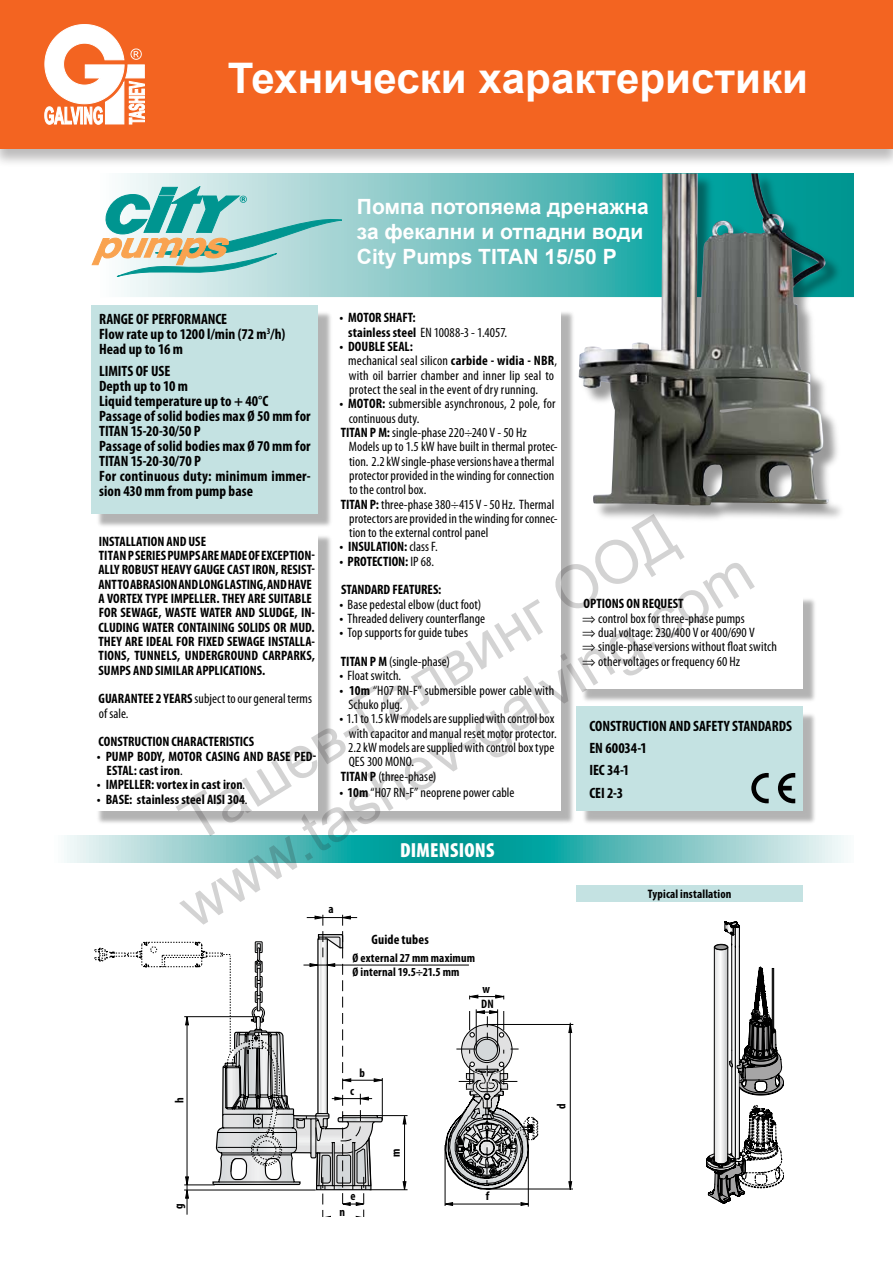
<style>
.page{position:relative;width:893px;height:1263px;background:#fff}
.page>*{position:absolute;margin:0;border:0;box-sizing:border-box;transform-origin:0 0}
.t1{font:60px/71.7px "Arial";color:#231f20;text-align:center}
.t2{font:700 42.15px "Arial";color:#fff}
.Zaglavie{font:700 21px/25.2px "Arial";color:#fff}
.t3{font:900 condensed 20.4px "Myriad Pro";letter-spacing:.01em;color:#fff}
.t4{font:700 condensed 15px/15px "Myriad Pro";letter-spacing:.005em;color:#000}
.t5{font:condensed 13.65px/14.4px "Myriad Pro";letter-spacing:.005em;color:#000}
.t6{font:700 condensed 13.65px/14.4px "Myriad Pro";color:#000}
.t7{font:700 condensed 12.3px/15px "Myriad Pro";letter-spacing:.01em;color:#000}
.s1{font-weight:400}
.s2{font-weight:700}
</style>
<div class="page">
<div style="left:0;top:0;width:893px;height:167px;background:#231f20;opacity:.3"></div>
<div style="left:0;top:0;width:893px;height:149px;background:#f36421"></div>
<svg style="left:45px;top:24px;width:100px;height:100px"></svg>
<svg style="left:91px;top:173px;width:762px;height:124px;background:#88c9c8"></svg>
<svg style="left:92px;top:186px;width:250px;height:91px;background:#a1cec6"></svg>
<svg style="left:64px;top:835px;width:780px;height:27px;background:#66c0bf"></svg>
<div style="left:96px;top:533px;width:237px;height:292px;background:#000;opacity:.3"></div>
<div style="left:91px;top:529px;width:227px;height:282px;background:#fff"></div>
<div style="left:581px;top:711px;width:236px;height:114px;background:#000;opacity:.3"></div>
<div style="left:576px;top:707px;width:227px;height:104px;background:#c4e2e2"></div>
<div style="left:96px;top:310px;width:237px;height:219px;background:#000;opacity:.3"></div>
<div style="left:91px;top:305px;width:227px;height:209px;background:#c4e2e2"></div>
<div style="left:338px;top:310px;width:237px;height:515px;background:#000;opacity:.3"></div>
<div style="left:334px;top:305px;width:227px;height:506px;background:#fff"></div>
<div style="left:581px;top:596px;width:237px;height:108px;background:#000;opacity:.3"></div>
<div style="left:576px;top:592px;width:227px;height:97px;background:#fff"></div>
<div style="left:576px;top:885px;width:227px;height:17px;background:#c4e2e2"></div>
<svg style="left:706px;top:921px;width:78px;height:282px"></svg>
<hr style="left:486px;top:1189px;width:87px;height:1px;background:#000">
<hr style="left:570px;top:1023px;width:1px;height:165px;background:#000">
<svg style="left:403px;top:1116px;width:3px;height:8px"></svg>
<hr style="left:404px;top:1122px;width:1px;height:65px;background:#000">
<hr style="left:376px;top:1115px;width:32px;height:1px;background:#000">
<hr style="left:370px;top:1189px;width:38px;height:1px;background:#000">
<hr style="left:303px;top:965px;width:166px;height:1px;background:#000">
<svg style="left:403px;top:1181px;width:3px;height:9px"></svg>
<svg style="left:568px;top:1025px;width:4px;height:8px"></svg>
<svg style="left:568px;top:1181px;width:4px;height:9px"></svg>
<hr style="left:486px;top:1024px;width:87px;height:1px;background:#000">
<hr style="left:452px;top:1204px;width:69px;height:1px;background:#000">
<svg style="left:521px;top:1202px;width:7px;height:4px"></svg>
<svg style="left:446px;top:1202px;width:7px;height:4px"></svg>
<hr style="left:445px;top:1145px;width:1px;height:61px;background:#000">
<hr style="left:528px;top:1145px;width:1px;height:61px;background:#000">
<svg style="left:94px;top:914px;width:289px;height:303px"></svg>
<svg style="left:445px;top:994px;width:93px;height:195px"></svg>
<div style="left:474px;top:1037px;width:26px;height:26px;border:1px solid #000;border-radius:50%"></div>
<svg style="left:751px;top:773px;width:18px;height:30px"></svg>
<svg style="left:778px;top:773px;width:17px;height:30px"></svg>
<div style="left:580px;top:173px;width:266px;height:351px;background:#000;opacity:.4"></div>
<img style="left:579px;top:173px;width:250px;height:332px">
<h2 class="t2" style="left:228px;top:50px;width:582px">Технически характеристики</h2>
<p class="Zaglavie" style="left:357px;top:194px;width:293px">Помпа потопяема дренажна за фекални и отпадни води<br>City Pumps TITAN 15/50 P</p>
<p class="t6" style="left:348px;top:310px;width:161px;text-indent:-9px">• MOTOR SHAFT:<br>stainless steel <span class="s1">EN 10088-3 - 1.4057.</span></p>
<p class="t5" style="left:348px;top:339px;width:210px;text-indent:-9px"><span class="s2">• DOUBLE SEAL:<br></span>mechanical seal silicon <span class="s2">carbide - widia - NBR</span>, with oil barrier chamber and inner lip seal to protect the seal in the event of dry running.</p>
<p class="t5" style="left:339px;top:396px;width:218px"><span class="s2">• MOTOR:</span> submersible asynchronous, 2 pole, for</p>
<p class="t5" style="left:349px;top:411px;width:72px">continuous duty.</p>
<p class="t5" style="left:341px;top:425px;width:187px"><span class="s2">TITAN P M:</span> single-phase 220÷240 V - 50 Hz</p>
<p class="t5" style="left:349px;top:439px;width:210px">Models up to 1.5 kW have built in thermal protec-</p>
<p class="t5" style="left:349px;top:454px;width:207px">tion. 2.2 kW single-phase versions have a thermal</p>
<p class="t5" style="left:349px;top:468px;width:207px">protector provided in the winding for connection</p>
<p class="t5" style="left:349px;top:482px;width:79px">to the control box.</p>
<p class="t5" style="left:341px;top:497px;width:215px"><span class="s2">TITAN P:</span> three-phase 380÷415 V - 50 Hz. Thermal</p>
<p class="t5" style="left:349px;top:511px;width:210px">protectors are provided in the winding for connec-</p>
<p class="t5" style="left:349px;top:525px;width:141px">tion to the external control panel</p>
<p class="t6" style="left:339px;top:539px;width:100px">• INSULATION: <span class="s1">class F.</span></p>
<p class="t6" style="left:339px;top:547px;width:104px;line-height:28.7px">• PROTECTION: <span class="s1">IP 68.<br></span>STANDARD FEATURES:</p>
<p class="t5" style="left:339px;top:597px;width:143px"><span class="s2">•</span> Base pedestal elbow (duct foot)</p>
<p class="t5" style="left:339px;top:611px;width:147px"><span class="s2">•</span> Threaded delivery counterflange</p>
<p class="t5" style="left:339px;top:618px;width:130px;line-height:28.7px"><span class="s2">•</span> Top supports for guide tubes<br><span class="s2">TITAN P M</span> (single-phase)</p>
<p class="t5" style="left:339px;top:668px;width:63px"><span class="s2">•</span> Float switch.</p>
<p class="t5" style="left:348px;top:683px;width:207px;text-indent:-9px"><span class="s2">• 10m</span> “H07 RN-F” submersible power cable with<br>Schuko plug.</p>
<p class="t5" style="left:339px;top:711px;width:217px"><span class="s2">•</span> 1.1 to 1.5 kW models are supplied with control box</p>
<p class="t5" style="left:349px;top:726px;width:209px">with capacitor and manual reset motor protector.</p>
<p class="t5" style="left:348px;top:740px;width:208px">2.2 kW models are supplied with control box type</p>
<p class="t5" style="left:349px;top:754px;width:67px">QES 300 MONO.</p>
<p class="t5" style="left:341px;top:769px;width:97px"><span class="s2">TITAN P</span> (three-phase)</p>
<p class="t5" style="left:339px;top:785px;width:177px"><span class="s2">• 10m</span> “H07 RN-F” neoprene power cable</p>
<p class="t4" style="left:99px;top:312px;width:188px">RANGE OF PERFORMANCE<br>Flow rate up to 1200 l/min (72 m<sup>3</sup>/h)<br>Head up to 16 m</p>
<p class="t4" style="left:99px;top:363px;width:213px">LIMITS OF USE<br>Depth up to 10 m<br>Liquid temperature up to + 40°C<br>Passage of solid bodies max Ø 50 mm for<br>TITAN 15-20-30/50 P<br>Passage of solid bodies max Ø 70 mm for<br>TITAN 15-20-30/70 P<br>For continuous duty: minimum immer&shy;sion 430 mm from pump base</p>
<h1 class="t1" style="left:128px;top:817px;width:662px;rotate:-31deg">Ташев-Галвинг ООД www.tashev-galving.com</h1>
<p class="t6" style="left:98px;top:534px;width:218px">INSTALLATION AND USE<br>TITAN P SERIES PUMPS ARE MADE OF EXCEPTION-ALLY ROBUST HEAVY GAUGE CAST IRON, RESIST-ANT TO ABRASION AND LONG LASTING, AND HAVE A VORTEX TYPE IMPELLER. THEY ARE SUITABLE FOR SEWAGE, WASTE WATER AND SLUDGE, IN-CLUDING WATER CONTAINING SOLIDS OR MUD.<br>THEY ARE IDEAL FOR FIXED SEWAGE INSTALLA-TIONS, TUNNELS, UNDERGROUND CARPARKS, SUMPS AND SIMILAR APPLICATIONS.</p>
<p class="t5" style="left:99px;top:691px;width:215px"><span class="s2">GUARANTEE 2 YEARS</span> subject to our general terms of sale.</p>
<p class="t6" style="left:99px;top:734px;width:157px">CONSTRUCTION CHARACTERISTICS</p>
<p class="t6" style="left:107px;top:748px;width:211px;text-indent:-10px">• PUMP BODY, MOTOR CASING AND BASE PED-<br>ESTAL: cast iron<span class="s1">.</span></p>
<p class="t6" style="left:97px;top:777px;width:150px">• IMPELLER:vortex in cast iron<span class="s1">.</span></p>
<p class="t6" style="left:97px;top:791px;width:152px">• BASE: stainless steel AISI 304<span class="s1">.</span></p>
<p class="t5" style="left:582px;top:597px;width:196px"><span class="s2">OPTIONS ON REQUEST<br></span>⇒ control box for three-phase pumps<br>⇒ dual voltage: 230/400 V or 400/690 V<br>⇒ single-phase versions without float switch ⇒ other voltages or frequency 60 Hz</p>
<p class="t4" style="left:589px;top:715px;width:204px;line-height:22.2px">CONSTRUCTION AND SAFETY STANDARDS<br>EN 60034-1<br>IEC 34-1<br>CEI 2-3</p>
<p class="t3" style="left:400px;top:837px;width:96px">DIMENSIONS</p>
<p class="t7" style="left:648px;top:886px;width:85px">Typical installation</p>
<p class="t7" style="left:328px;top:901px;width:7px">a</p>
<p class="t6" style="left:371px;top:932px;width:59px">Guide tubes</p>
<p class="t7" style="left:353px;top:951px;width:124px;line-height:14px">Ø external 27 mm maximum<br>Ø internal 19.5÷21.5 mm</p>
<p class="t7" style="left:172px;top:1103px;width:7px;rotate:-90deg">h</p>
<p class="t7" style="left:171px;top:1209px;width:7px;rotate:-90deg">g</p>
<p class="t7" style="left:360px;top:1065px;width:7px">b</p>
<p class="t7" style="left:350px;top:1083px;width:5px">c</p>
<p class="t7" style="left:351px;top:1188px;width:7px">e</p>
<p class="t7" style="left:339px;top:1204px;width:7px">n</p>
<p class="t7" style="left:388px;top:1157px;width:10px;rotate:-90deg">m</p>
<p class="t7" style="left:481px;top:981px;width:14px">w<br>DN</p>
<p class="t7" style="left:486px;top:1188px;width:5px">f</p>
<p class="t7" style="left:554px;top:1109px;width:7px;rotate:-90deg">d</p>
</div>
